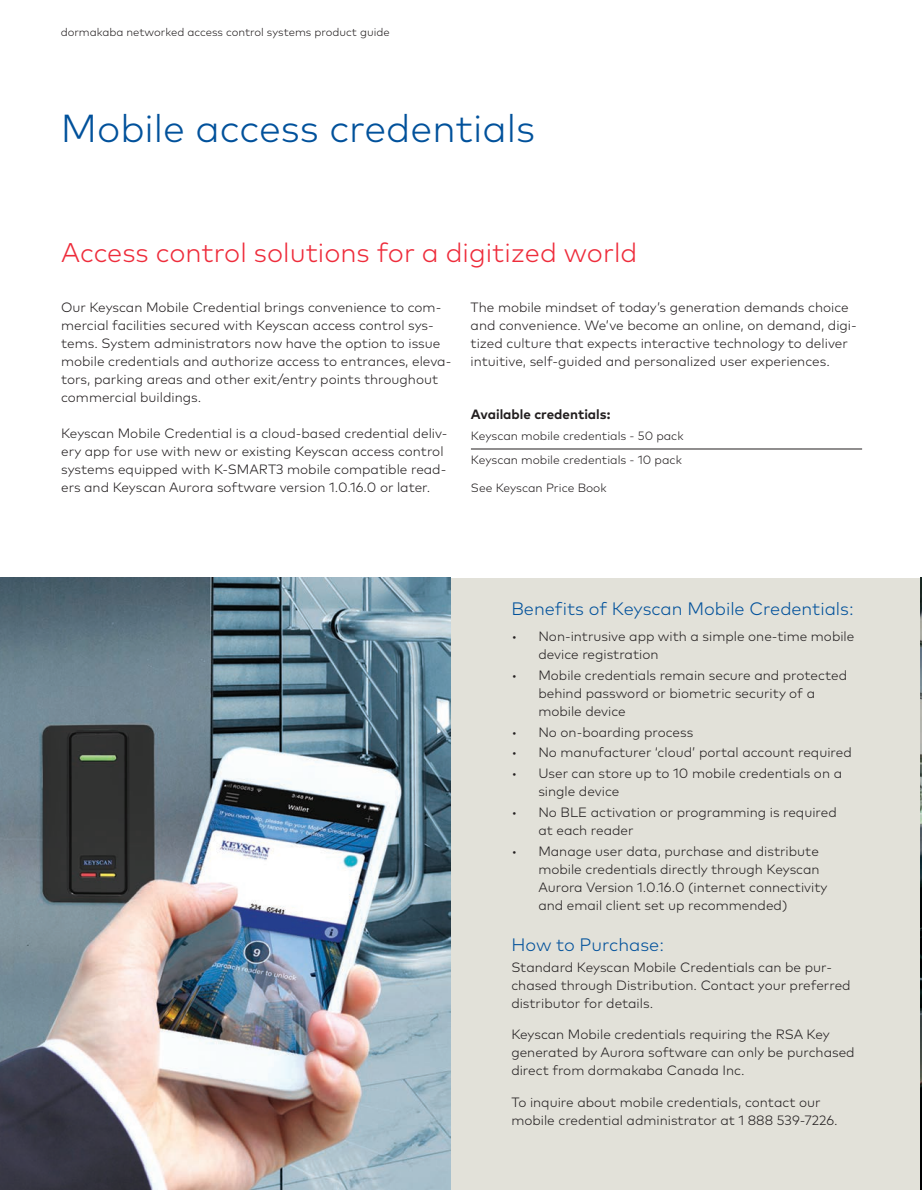
<style>
.page{position:relative;width:922px;height:1190px;background:#fff}
.page>*{position:absolute;margin:0;border:0;box-sizing:border-box;transform-origin:0 0}
.t1{font:300 39px "Mark Pro";color:#01519b}
.t2{font:300 27px "Mark Pro";color:#ee2c3b}
.t3{font:300 18px "Mark Pro";color:#01519b}
.t4{font:300 13.5px/18px "Mark Pro";color:#231f20}
.t5{font:700 13.5px "Mark Pro";color:#231f20}
.t6{font:300 12px/24px "Mark Pro";color:#231f20}
.t7{font:300 11.25px "Mark Pro";color:#231f20}
</style>
<div class="page">
<div style="left:0;top:577px;width:920px;height:612px;background:#e2e1d9"></div>
<img style="left:0;top:577px;width:450px;height:612px">
<img style="left:920px;top:577px;width:1px;height:612px">
<hr style="left:471px;top:448px;width:391px;height:1px;background:#231f20">
<p class="t7" style="left:61px;top:25px;width:330px">dormakaba networked access control systems product guide</p>
<h1 class="t1" style="left:61px;top:106px;width:475px">Mobile access credentials</h1>
<h2 class="t2" style="left:61px;top:236px;width:577px">Access control solutions for a digitized world</h2>
<p class="t4" style="left:61px;top:298px;width:391px">Our Keyscan Mobile Credential brings convenience to com&shy;mercial facilities secured with Keyscan access control sys&shy;tems. System administrators now have the option to issue mobile credentials and authorize access to entrances, eleva&shy;tors, parking areas and other exit/entry points throughout commercial buildings.</p>
<p class="t4" style="left:61px;top:424px;width:388px">Keyscan Mobile Credential is a cloud-based credential deliv&shy;ery app for use with new or existing Keyscan access control systems equipped with K-SMART3 mobile compatible read&shy;ers and Keyscan Aurora software version 1.0.16.0 or later.</p>
<p class="t4" style="left:470px;top:298px;width:387px">The mobile mindset of today’s generation demands choice and convenience. We’ve become an online, on demand, digi&shy;tized culture that expects interactive technology to deliver intuitive, self-guided and personalized user experiences.</p>
<p class="t5" style="left:471px;top:406px;width:141px">Available credentials:</p>
<p class="t6" style="left:471px;top:424px;width:214px">Keyscan mobile credentials - 50 pack<br>Keyscan mobile credentials - 10 pack</p>
<p class="t6" style="left:471px;top:475px;width:137px">See Keyscan Price Book</p>
<h3 class="t3" style="left:511px;top:598px;width:344px">Benefits of Keyscan Mobile Credentials:</h3>
<p class="t4" style="left:538px;top:627px;width:317px;text-indent:-27px">• Non-intrusive app with a simple one-time mobile device registration</p>
<p class="t4" style="left:538px;top:666px;width:310px;text-indent:-27px">• Mobile credentials remain secure and protected behind password or biometric security of a mobile device</p>
<p class="t4" style="left:511px;top:722px;width:183px">• No on-boarding process</p>
<p class="t4" style="left:511px;top:743px;width:342px">• No manufacturer ‘cloud’ portal account required</p>
<p class="t4" style="left:538px;top:764px;width:305px;text-indent:-27px">• User can store up to 10 mobile credentials on a single device</p>
<p class="t4" style="left:538px;top:802px;width:300px;text-indent:-27px">• No BLE activation or programming is required at each reader</p>
<p class="t4" style="left:538px;top:841px;width:291px;text-indent:-27px">• Manage user data, purchase and distribute mobile credentials directly through Keyscan Aurora Version 1.0.16.0 (internet connectivity and email client set up recommended)</p>
<h3 class="t3" style="left:511px;top:934px;width:154px">How to Purchase:</h3>
<p class="t4" style="left:511px;top:957px;width:341px">Standard Keyscan Mobile Credentials can be pur&shy;chased through Distribution. Contact your preferred distributor for details.</p>
<p class="t4" style="left:511px;top:1025px;width:345px">Keyscan Mobile credentials requiring the RSA Key generated by Aurora software can only be purchased direct from dormakaba Canada Inc.</p>
<p class="t4" style="left:511px;top:1092px;width:328px">To inquire about mobile credentials, contact our mobile credential administrator at 1 888 539-7226.</p>
</div>
